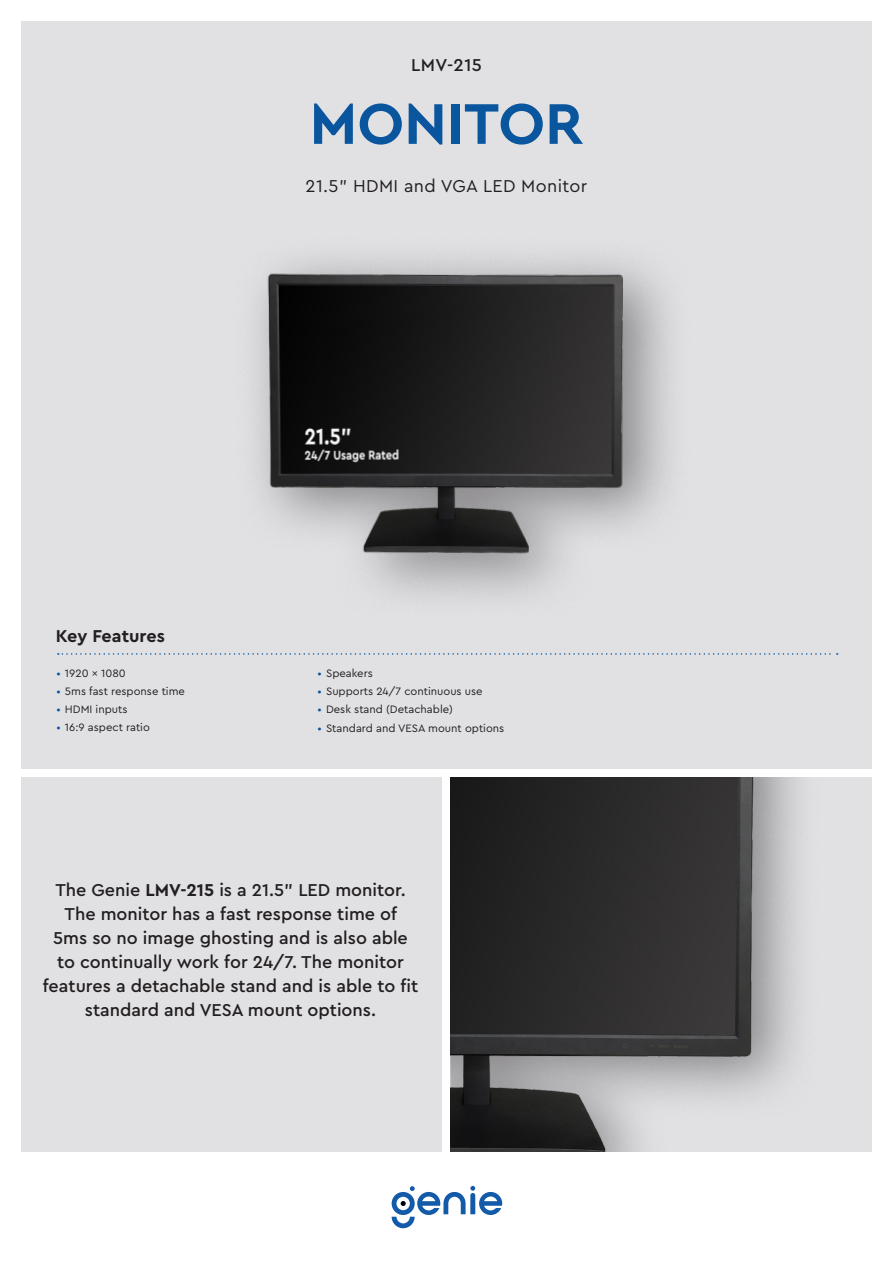
<style>
.page{position:relative;width:893px;height:1263px;background:#fff}
.page>*{position:absolute;margin:0;border:0;box-sizing:border-box;transform-origin:0 0}
.t1{font:700 60px "Cera Pro";color:#09559e}
.t2{font:500 18px/24px "Cera Pro";color:#231f20;text-align:center}
.t3{font:18px "Cera Pro";letter-spacing:.02em;color:#231f20}
.t4{font:700 18px "Cera Pro";color:#231f20}
.t5{font:11.25px "Cera Pro";color:#231f20}
.s1{color:#09559e}
.s2{font-weight:700}
</style>
<div class="page">
<div style="left:21px;top:21px;width:851px;height:748px;background:#e1e1e4"></div>
<div style="left:21px;top:777px;width:421px;height:374px;background:#e1e1e4"></div>
<div style="left:451px;top:777px;width:421px;height:374px;background:#e1e1e4"></div>
<svg style="left:392px;top:1186px;width:110px;height:42px"></svg>
<svg style="left:58px;top:653px;width:780px;height:2px"></svg>
<img style="left:254px;top:255px;width:416px;height:328px">
<img style="left:451px;top:777px;width:352px;height:374px">
<p class="t2" style="left:411px;top:53px;width:72px">LMV-215</p>
<p class="t1" style="left:310px;top:84px;width:275px">MONITOR</p>
<p class="t3" style="left:306px;top:174px;width:283px">21.5” HDMI and VGA LED Monitor</p>
<p class="t4" style="left:56px;top:624px;width:111px">Key Features</p>
<p class="t5" style="left:56px;top:665px;width:71px"><span class="s1">•</span> 1920 x 1080</p>
<p class="t5" style="left:56px;top:683px;width:130px"><span class="s1">•</span> 5ms fast response time</p>
<p class="t5" style="left:56px;top:701px;width:73px"><span class="s1">•</span> HDMI inputs</p>
<p class="t5" style="left:56px;top:719px;width:95px"><span class="s1">•</span> 16:9 aspect ratio</p>
<p class="t5" style="left:318px;top:666px;width:57px"><span class="s1">•</span> Speakers</p>
<p class="t5" style="left:318px;top:684px;width:167px"><span class="s1">•</span> Supports 24/7 continuous use</p>
<p class="t5" style="left:318px;top:702px;width:137px"><span class="s1">•</span> Desk stand (Detachable)</p>
<p class="t5" style="left:318px;top:720px;width:188px"><span class="s1">•</span> Standard and VESA mount options</p>
<p class="t2" style="left:43px;top:877px;width:377px">The Genie <span class="s2">LMV-215</span> is a 21.5” LED monitor.<br>The monitor has a fast response time of<br>5ms so no image ghosting and is also able to continually work for 24/7. The monitor features a detachable stand and is able to fit standard and VESA mount options.</p>
</div>
